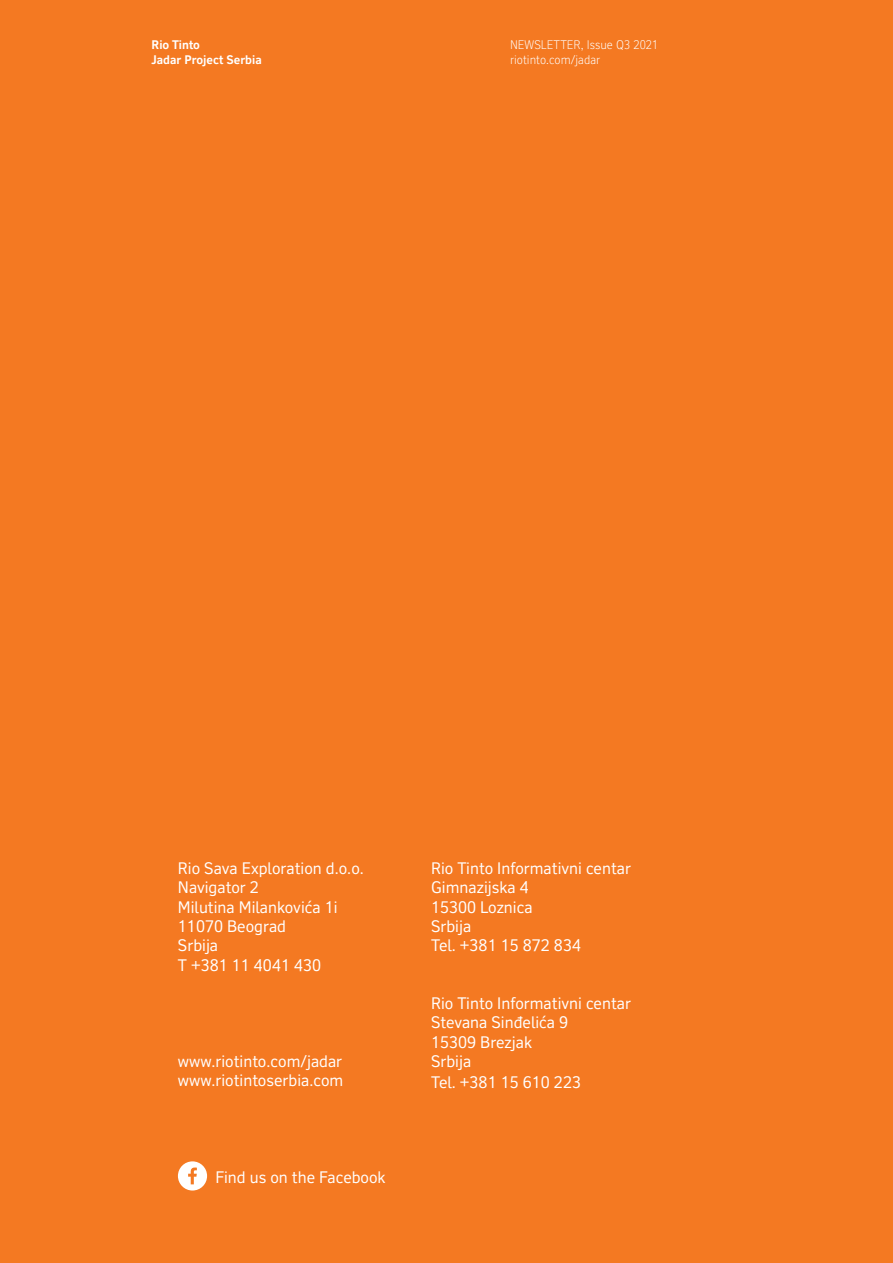
<style>
.page{position:relative;width:893px;height:1263px;background:#f47922}
.page>*{position:absolute;margin:0;border:0;box-sizing:border-box;transform-origin:0 0}
.t1{font:16.05px/19.2px "RT Vickerman";color:#fff}
.t2{font:300 12px/14.4px "RT Vickerman";color:#fff}
.t3{font:700 12px/14.4px "RT Vickerman";color:#fff}
</style>
<div class="page">
<div style="left:178px;top:1161px;width:29px;height:29px;background:#fff;border-radius:50%"></div>
<svg style="left:188px;top:1167px;width:9px;height:17px"></svg>
<p class="t3" style="left:152px;top:38px;width:112px">Rio Tinto<br>Jadar Project Serbia</p>
<p class="t2" style="left:510px;top:38px;width:150px">NEWSLETTER, Issue Q3 2021 riotinto.com/jadar</p>
<p class="t1" style="left:178px;top:859px;width:187px">Rio Sava Exploration d.o.o.<br>Navigator 2<br>Milutina Milankovića 1i<br>11070 Beograd<br>Srbija<br>T +381 11 4041 430</p>
<p class="t1" style="left:178px;top:1051px;width:167px">www.riotinto.com/jadar www.riotintoserbia.com</p>
<p class="t1" style="left:215px;top:1168px;width:172px">Find us on the Facebook</p>
<p class="t1" style="left:431px;top:859px;width:202px">Rio Tinto Informativni centar<br>Gimnazijska 4<br>15300 Loznica<br>Srbija<br>Tel. +381 15 872 834</p>
<p class="t1" style="left:431px;top:993px;width:202px">Rio Tinto Informativni centar<br>Stevana Sinđelića 9<br>15309 Brezjak<br>Srbija</p>
<p class="t1" style="left:431px;top:1073px;width:152px">Tel. +381 15 610 223</p>
</div>
